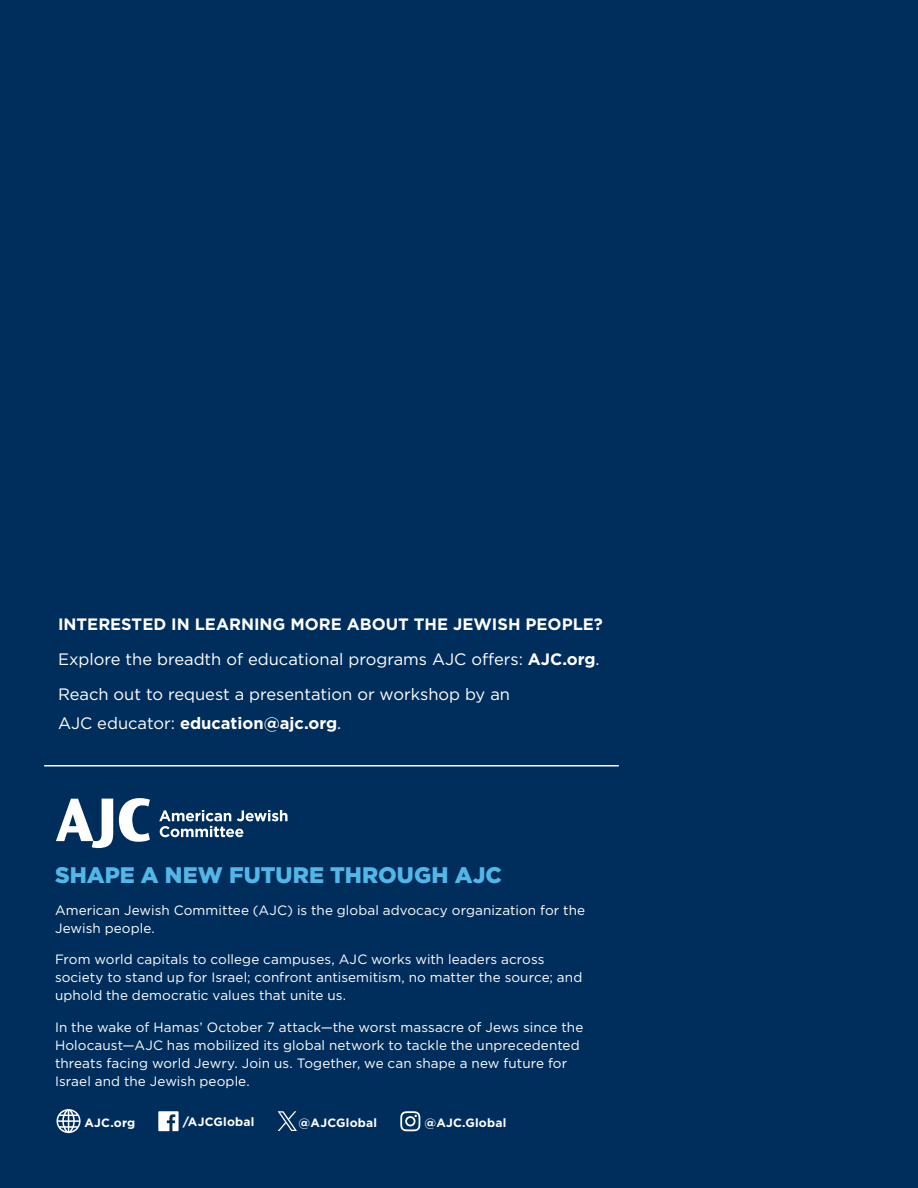
<style>
.page{position:relative;width:918px;height:1188px;background:#002e5c}
.page>*{position:absolute;margin:0;border:0;box-sizing:border-box;transform-origin:0 0}
.t1{font:900 22.5px "Gotham";letter-spacing:.005em;color:#52b6e7}
.t2{font:16.5px/28.5px "Gotham";color:#fff}
.t3{font:700 16.5px "Gotham";color:#fff}
.t4{font:13.5px/18px "Gotham";letter-spacing:.005em;color:#fff}
.small_type{font:700 12px "Gotham";letter-spacing:.02em;color:#fff}
.s1{font-weight:700}
</style>
<div class="page">
<hr style="left:44px;top:765px;width:575px;height:2px;background:#fff">
<svg style="left:159px;top:810px;width:128px;height:27px"></svg>
<svg style="left:56px;top:799px;width:57px;height:49px"></svg>
<svg style="left:119px;top:798px;width:31px;height:44px"></svg>
<svg style="left:57px;top:1109px;width:24px;height:24px"></svg>
<svg style="left:158px;top:1111px;width:21px;height:20px"></svg>
<svg style="left:400px;top:1111px;width:20px;height:20px"></svg>
<svg style="left:278px;top:1111px;width:19px;height:20px"></svg>
<p class="t3" style="left:58px;top:613px;width:546px">INTERESTED IN LEARNING MORE ABOUT THE JEWISH PEOPLE?</p>
<p class="t2" style="left:58px;top:645px;width:543px">Explore the breadth of educational programs AJC offers: <span class="s1">AJC.org</span>.</p>
<p class="t2" style="left:58px;top:680px;width:454px">Reach out to request a presentation or workshop by an<br>AJC educator: <span class="s1">education@ajc.org</span>.</p>
<p class="t1" style="left:55px;top:860px;width:449px">SHAPE A NEW FUTURE THROUGH AJC</p>
<p class="t4" style="left:55px;top:901px;width:532px">American Jewish Committee (AJC) is the global advocacy organization for the<br>Jewish people.</p>
<p class="t4" style="left:55px;top:950px;width:529px">From world capitals to college campuses, AJC works with leaders across society to stand up for Israel; confront antisemitism, no matter the source; and uphold the democratic values that unite us.</p>
<p class="t4" style="left:55px;top:1018px;width:530px">In the wake of Hamas’ October 7 attack—the worst massacre of Jews since the Holocaust—AJC has mobilized its global network to tackle the unprecedented threats facing world Jewry. Join us. Together, we can shape a new future for Israel and the Jewish people.</p>
<p class="small_type" style="left:85px;top:1115px;width:52px">AJC.org</p>
<p class="small_type" style="left:183px;top:1114px;width:73px">/AJCGlobal</p>
<p class="small_type" style="left:299px;top:1114px;width:80px">@AJCGlobal</p>
<p class="small_type" style="left:424px;top:1114px;width:84px">@AJC.Global</p>
</div>
